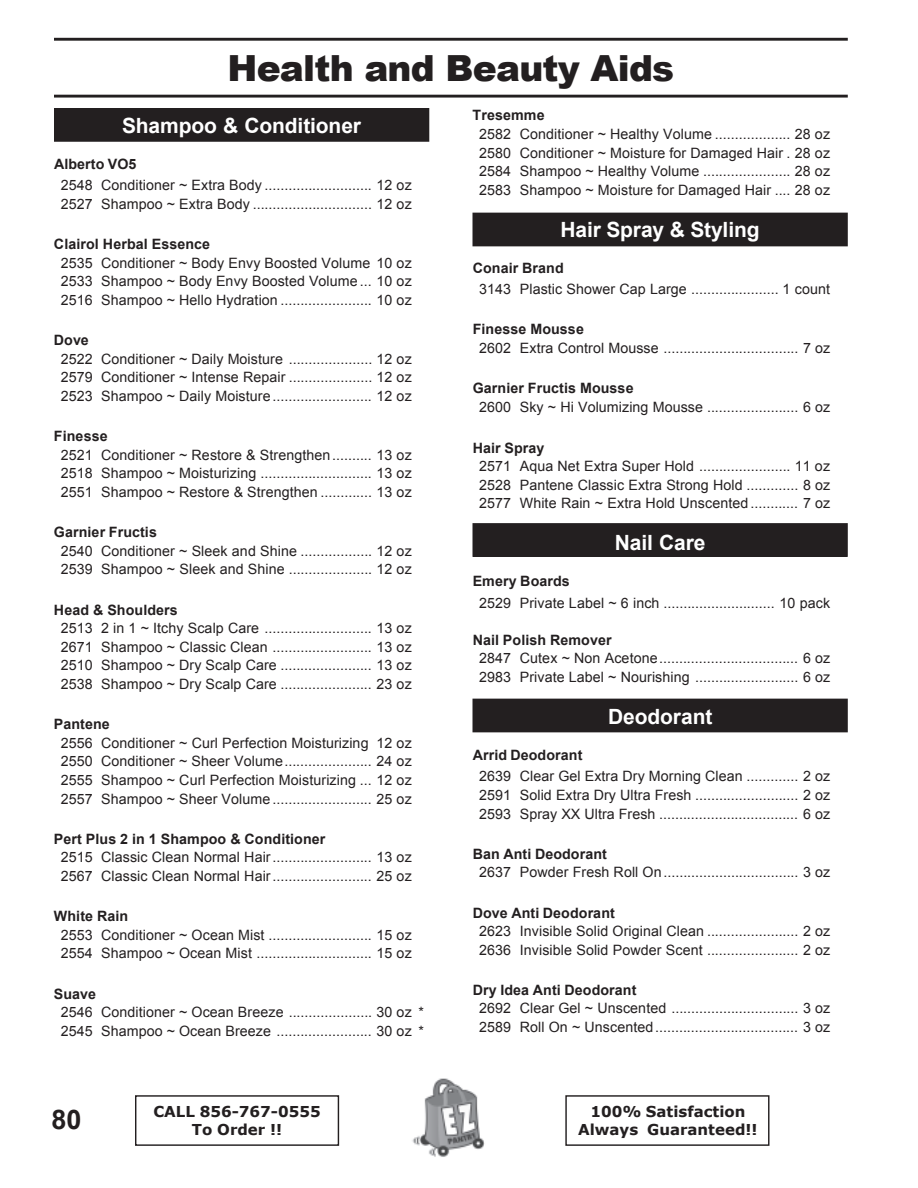
<style>
.page{position:relative;width:918px;height:1188px;background:#fff}
.page>*{position:absolute;margin:0;border:0;box-sizing:border-box;transform-origin:0 0}
.t1{font:900 36px "Arial";letter-spacing:-.02em;color:#231f20}
.t2{font:700 27px "Arial";color:#231f20}
.t3{font:700 21px "Arial";letter-spacing:-.005em;color:#fff}
.t4{font:700 15px/18px "Verdana";color:#231f20;text-align:center}
.t5{font:14.25px/18.6px "Arial";letter-spacing:.005em;color:#231f20}
.t6{font:700 14.25px "Arial";letter-spacing:.005em;color:#231f20}
</style>
<div class="page">
<div style="left:135px;top:1095px;width:204px;height:51px;border:1px solid #231f20"></div>
<div style="left:565px;top:1095px;width:205px;height:51px;border:1px solid #231f20"></div>
<img style="left:412px;top:1078px;width:73px;height:79px">
<hr style="left:54px;top:95px;width:794px;height:3px;background:#231f20">
<hr style="left:54px;top:38px;width:794px;height:3px;background:#231f20">
<div style="left:473px;top:213px;width:374px;height:33px;background:#231f20"></div>
<div style="left:55px;top:109px;width:374px;height:32px;background:#231f20"></div>
<div style="left:54px;top:108px;width:375px;height:34px;border:1px solid #231f20"></div>
<div style="left:473px;top:699px;width:374px;height:33px;background:#231f20"></div>
<div style="left:473px;top:524px;width:374px;height:32px;background:#231f20"></div>
<div style="left:473px;top:523px;width:375px;height:34px;border:1px solid #231f20"></div>
<h1 class="t1" style="left:228px;top:55px;width:448px">Health and Beauty Aids</h1>
<h3 class="t3" style="left:122px;top:118px;width:241px">Shampoo &amp; Conditioner</h3>
<p class="t6" style="left:54px;top:159px;width:84px">Alberto VO5</p>
<p class="t5" style="left:61px;top:178px;width:352px">2548 Conditioner ~ Extra Body ........................... 12 oz<br>2527 Shampoo ~ Extra Body .............................. 12 oz</p>
<p class="t6" style="left:54px;top:239px;width:158px">Clairol Herbal Essence</p>
<p class="t5" style="left:61px;top:255px;width:352px;text-align:justify">2535 Conditioner ~ Body Envy Boosted Volume 10 oz 2533 Shampoo ~ Body Envy Boosted Volume ... 10 oz 2516 Shampoo ~ Hello Hydration ....................... 10 oz</p>
<p class="t6" style="left:54px;top:335px;width:36px">Dove</p>
<p class="t5" style="left:61px;top:351px;width:352px;text-align:justify">2522 Conditioner ~ Daily Moisture ..................... 12 oz 2579 Conditioner ~ Intense Repair ..................... 12 oz 2523 Shampoo ~ Daily Moisture......................... 12 oz</p>
<p class="t6" style="left:54px;top:431px;width:55px">Finesse</p>
<p class="t5" style="left:61px;top:447px;width:352px;text-align:justify">2521 Conditioner ~ Restore &amp; Strengthen.......... 13 oz 2518 Shampoo ~ Moisturizing ............................ 13 oz 2551 Shampoo ~ Restore &amp; Strengthen ............. 13 oz</p>
<p class="t6" style="left:54px;top:527px;width:104px">Garnier Fructis</p>
<p class="t5" style="left:61px;top:543px;width:352px">2540 Conditioner ~ Sleek and Shine .................. 12 oz<br>2539 Shampoo ~ Sleek and Shine ..................... 12 oz</p>
<p class="t6" style="left:54px;top:604px;width:125px">Head &amp; Shoulders</p>
<p class="t5" style="left:61px;top:620px;width:352px;text-align:justify">2513 2 in 1 ~ Itchy Scalp Care ........................... 13 oz 2671 Shampoo ~ Classic Clean ......................... 13 oz 2510 Shampoo ~ Dry Scalp Care ....................... 13 oz 2538 Shampoo ~ Dry Scalp Care ....................... 23 oz</p>
<p class="t6" style="left:54px;top:719px;width:57px">Pantene</p>
<p class="t5" style="left:61px;top:735px;width:352px;text-align:justify">2556 Conditioner ~ Curl Perfection Moisturizing 12 oz 2550 Conditioner ~ Sheer Volume...................... 24 oz 2555 Shampoo ~ Curl Perfection Moisturizing ... 12 oz 2557 Shampoo ~ Sheer Volume ......................... 25 oz</p>
<p class="t6" style="left:54px;top:833px;width:273px">Pert Plus 2 in 1 Shampoo &amp; Conditioner</p>
<p class="t5" style="left:61px;top:849px;width:352px">2515 Classic Clean Normal Hair......................... 13 oz<br>2567 Classic Clean Normal Hair......................... 25 oz</p>
<p class="t6" style="left:54px;top:911px;width:76px">White Rain</p>
<p class="t5" style="left:61px;top:927px;width:352px">2553 Conditioner ~ Ocean Mist .......................... 15 oz<br>2554 Shampoo ~ Ocean Mist ............................. 15 oz</p>
<p class="t6" style="left:54px;top:988px;width:44px">Suave</p>
<p class="t5" style="left:61px;top:1004px;width:365px">2546 Conditioner ~ Ocean Breeze ..................... 30 oz *<br>2545 Shampoo ~ Ocean Breeze ........................ 30 oz *</p>
<p class="t6" style="left:473px;top:110px;width:73px">Tresemme</p>
<p class="t5" style="left:479px;top:126px;width:352px;text-align:justify">2582 Conditioner ~ Healthy Volume ................... 28 oz 2580 Conditioner ~ Moisture for Damaged Hair . 28 oz 2584 Shampoo ~ Healthy Volume ...................... 28 oz 2583 Shampoo ~ Moisture for Damaged Hair .... 28 oz</p>
<h3 class="t3" style="left:561px;top:221px;width:201px">Hair Spray &amp; Styling</h3>
<p class="t6" style="left:473px;top:263px;width:93px">Conair Brand</p>
<p class="t5" style="left:479px;top:281px;width:352px">3143 Plastic Shower Cap Large ...................... 1 count</p>
<p class="t6" style="left:473px;top:324px;width:113px">Finesse Mousse</p>
<p class="t5" style="left:479px;top:340px;width:352px">2602 Extra Control Mousse .................................. 7 oz</p>
<p class="t6" style="left:473px;top:383px;width:162px">Garnier Fructis Mousse</p>
<p class="t5" style="left:479px;top:399px;width:352px">2600 Sky ~ Hi Volumizing Mousse ....................... 6 oz</p>
<p class="t6" style="left:473px;top:442px;width:73px">Hair Spray</p>
<p class="t5" style="left:479px;top:458px;width:352px;text-align:justify">2571 Aqua Net Extra Super Hold ....................... 11 oz 2528 Pantene Classic Extra Strong Hold ............. 8 oz 2577 White Rain ~ Extra Hold Unscented ............ 7 oz</p>
<h3 class="t3" style="left:615px;top:535px;width:92px">Nail Care</h3>
<p class="t6" style="left:473px;top:576px;width:99px">Emery Boards</p>
<p class="t5" style="left:479px;top:595px;width:352px">2529 Private Label ~ 6 inch ............................ 10 pack</p>
<p class="t6" style="left:473px;top:634px;width:140px">Nail Polish Remover</p>
<p class="t5" style="left:479px;top:651px;width:352px">2847 Cutex ~ Non Acetone................................... 6 oz<br>2983 Private Label ~ Nourishing .......................... 6 oz</p>
<h3 class="t3" style="left:608px;top:709px;width:106px">Deodorant</h3>
<p class="t6" style="left:473px;top:750px;width:111px">Arrid Deodorant</p>
<p class="t5" style="left:479px;top:768px;width:352px;text-align:justify">2639 Clear Gel Extra Dry Morning Clean ............. 2 oz 2591 Solid Extra Dry Ultra Fresh .......................... 2 oz 2593 Spray XX Ultra Fresh ................................... 6 oz</p>
<p class="t6" style="left:473px;top:848px;width:136px">Ban Anti Deodorant</p>
<p class="t5" style="left:479px;top:864px;width:352px">2637 Powder Fresh Roll On.................................. 3 oz</p>
<p class="t6" style="left:473px;top:907px;width:144px">Dove Anti Deodorant</p>
<p class="t5" style="left:479px;top:923px;width:352px">2623 Invisible Solid Original Clean ....................... 2 oz<br>2636 Invisible Solid Powder Scent ....................... 2 oz</p>
<p class="t6" style="left:473px;top:985px;width:165px">Dry Idea Anti Deodorant</p>
<p class="t5" style="left:479px;top:1000px;width:352px">2692 Clear Gel ~ Unscented ................................ 3 oz<br>2589 Roll On ~ Unscented.................................... 3 oz</p>
<h2 class="t2" style="left:51px;top:1109px;width:31px">80</h2>
<p class="t4" style="left:153px;top:1104px;width:169px">CALL 856-767-0555<br>To Order !!</p>
<p class="t4" style="left:590px;top:1104px;width:157px">100% Satisfaction</p>
<p class="t4" style="left:578px;top:1122px;width:181px">Always Guaranteed!!</p>
</div>
